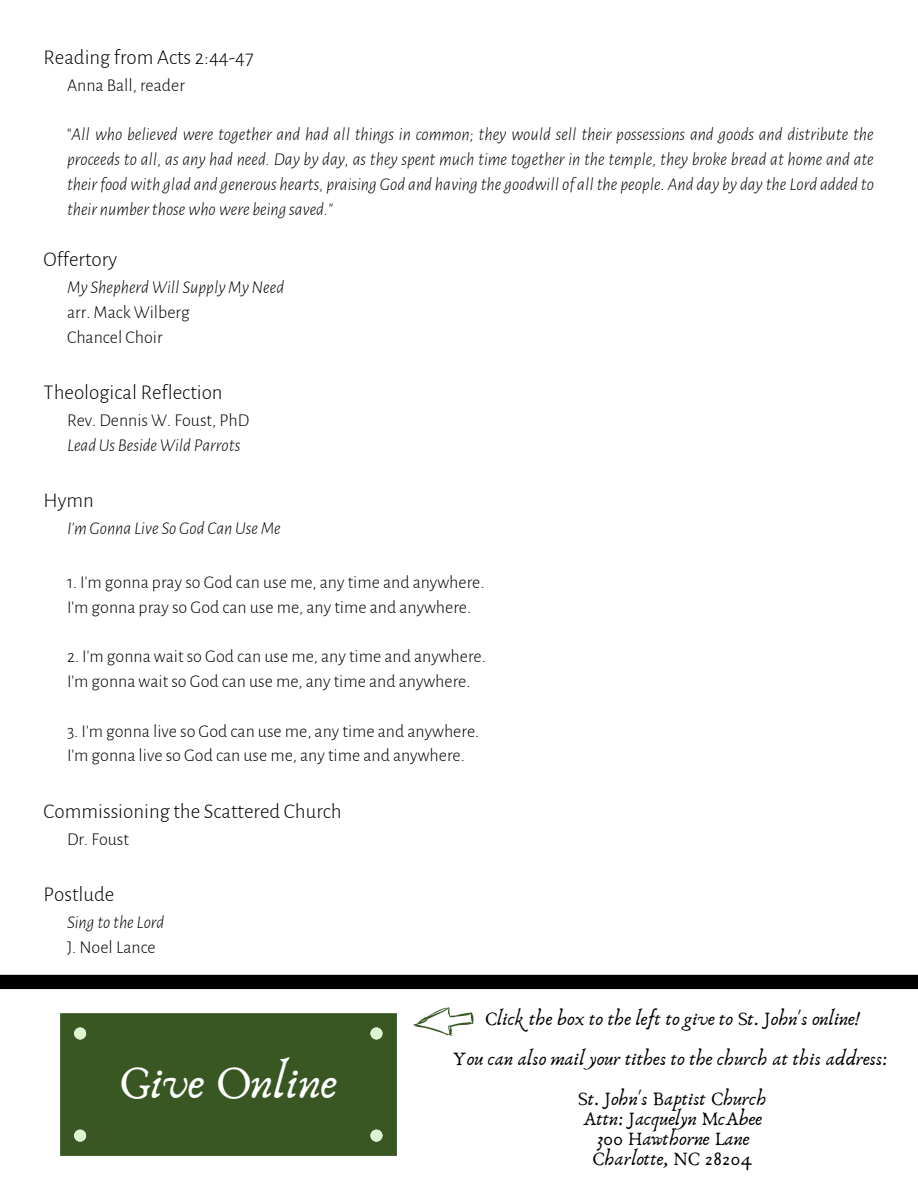
<style>
.page{position:relative;width:918px;height:1188px;background:#fff}
.page>*{position:absolute;margin:0;border:0;box-sizing:border-box;transform-origin:0 0}
.t1{font:47.85px "Anaktoria";color:#fff}
.t2{font:300 21px "Alegreya Sans";color:#000}
.t3{font:19.65px/40.2px "Anaktoria";color:#000;text-align:center}
.t4{font:italic 300 18px/24.8px "Alegreya Sans";color:#000;text-align:justify}
.t5{font:300 18px/24.8px "Alegreya Sans";color:#000}
.s1{font-style:normal}
</style>
<div class="page">
<div style="left:60px;top:1045px;width:337px;height:111px;background:#385723"></div>
<div style="left:370px;top:1130px;width:12px;height:12px;background:#def3cf;border-radius:50%"></div>
<div style="left:74px;top:1130px;width:12px;height:12px;background:#def3cf;border-radius:50%"></div>
<svg style="left:0;top:975px;width:918px;height:70px"></svg>
<p class="t2" style="left:44px;top:45px;width:212px">Reading from Acts 2:44-47</p>
<p class="t5" style="left:67px;top:73px;width:119px">Anna Ball, reader</p>
<p class="t4" style="left:67px;top:123px;width:809px"><span class="s1">"</span>All who believed were together and had all things in common; they would sell their possessions and goods and distribute the proceeds to all, as any had need. Day by day, as they spent much time together in the temple, they broke bread at home and ate their food with glad and generous hearts, praising God and having the goodwill of all the people. And day by day the Lord added to their numberthosewhowere being saved."</p>
<p class="t2" style="left:44px;top:248px;width:75px">Offertory</p>
<p class="t4" style="left:67px;top:276px;width:219px">My Shepherd Will Supply MyNeed</p>
<p class="t5" style="left:67px;top:300px;width:124px">arr. Mack Wilberg<br>Chancel Choir</p>
<p class="t2" style="left:44px;top:380px;width:181px">Theological Reflection</p>
<p class="t5" style="left:67px;top:408px;width:184px">Rev. Dennis W. Foust, PhD</p>
<p class="t4" style="left:67px;top:433px;width:175px">Lead Us Beside Wild Parrots</p>
<p class="t2" style="left:44px;top:488px;width:52px">Hymn</p>
<p class="t4" style="left:67px;top:516px;width:215px">I'm Gonna Live So God Can Use Me</p>
<p class="t5" style="left:67px;top:570px;width:419px">1. I'm gonna pray so God can use me, any time and anywhere.<br>I'm gonna pray so God can use me, any time and anywhere.</p>
<p class="t5" style="left:67px;top:645px;width:420px">2. I'm gonna wait so God can use me, any time and anywhere.<br>I'm gonna wait so God can use me, any time and anywhere.</p>
<p class="t5" style="left:67px;top:719px;width:414px">3. I'm gonna live so God can use me, any time and anywhere.<br>I'm gonna live so God can use me, any time and anywhere.</p>
<p class="t2" style="left:44px;top:799px;width:300px">Commissioning the Scattered Church</p>
<p class="t5" style="left:67px;top:827px;width:64px">Dr. Foust</p>
<p class="t2" style="left:44px;top:882px;width:72px">Postlude</p>
<p class="t4" style="left:67px;top:910px;width:99px">Sing to theLord</p>
<p class="t5" style="left:67px;top:935px;width:90px">J. Noel Lance</p>
<h1 class="t1" style="left:120px;top:1054px;width:219px">Give Online</h1>
<p class="t3" style="left:453px;top:999px;width:436px">Click the box to the left to give to St. John's online!<br>You can also mail your tithes to the church at this address:<br>St. John's Baptist Church</p>
<p class="t3" style="left:583px;top:1109px;width:180px;line-height:20.1px">Attn: Jacquelyn McAbee<br>300 Hawthorne Lane<br>Charlotte, NC 28204</p>
</div>
